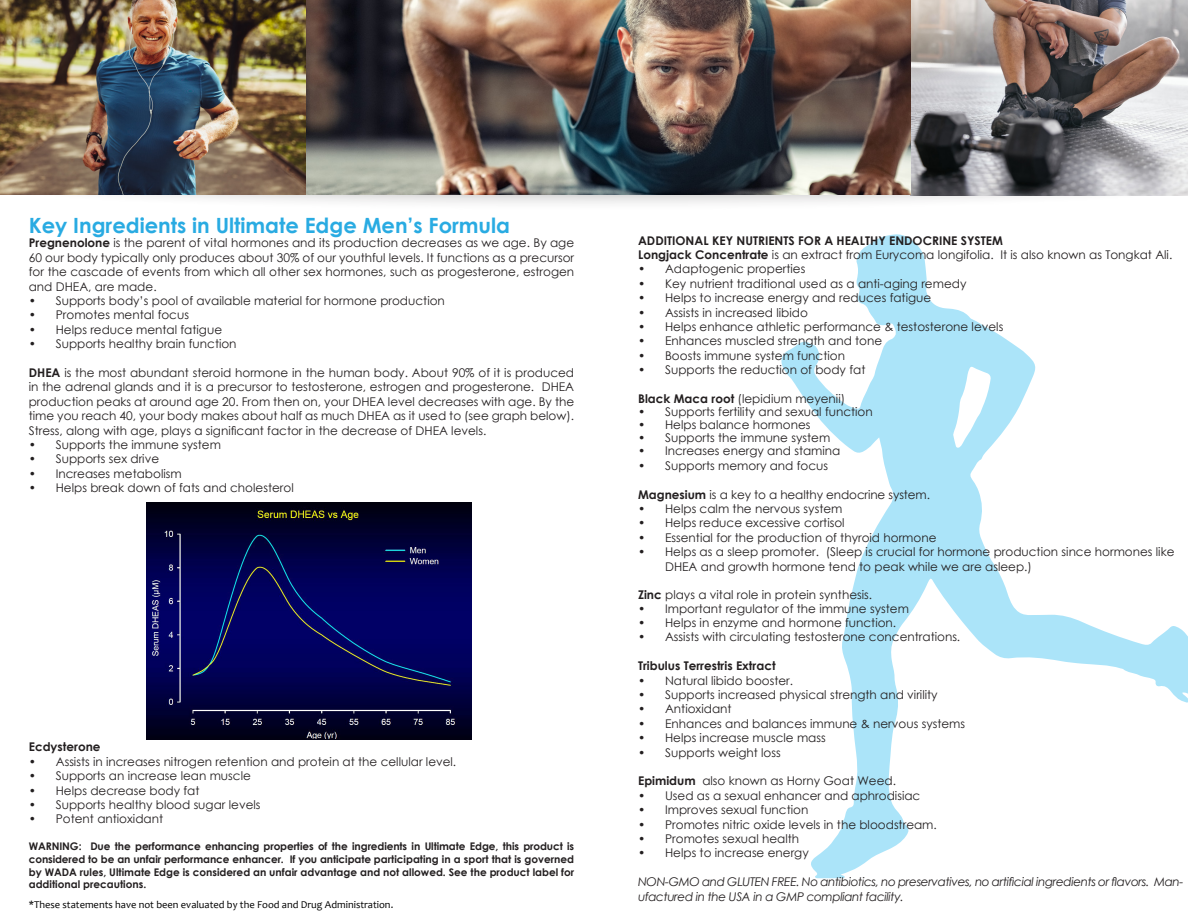
<style>
.page{position:relative;width:1188px;height:918px;background:#fff}
.page>*{position:absolute;margin:0;border:0;box-sizing:border-box;transform-origin:0 0}
.t1{font:700 21px "Century Gothic";color:#29abe2}
.t2{font:12px/14.4px "Century Gothic";color:#231f20;text-align:justify}
.t3{font:italic 12px/14.4px "Century Gothic";letter-spacing:-.03em;color:#231f20}
.t4{font:700 12px "Century Gothic";color:#231f20}
.t5{font:700 10.5px/12.6px "Century Gothic";color:#231f20;text-align:justify}
.t6{font:10.5px "Candara";color:#000}
.s1{font-weight:700}
</style>
<div class="page">
<svg style="left:781px;top:234px;width:407px;height:644px"></svg>
<div style="left:0;top:135px;width:1188px;height:77px;background:#231f20;opacity:.33"></div>
<img style="left:0;top:0;width:1188px;height:195px">
<img style="left:146px;top:502px;width:326px;height:237px">
<p class="t1" style="left:29px;top:209px;width:483px">Key Ingredients in Ultimate Edge Men’s Formula</p>
<p class="t2" style="left:29px;top:236px;width:547px"><span class="s1">Pregnenolone</span> is the parent of vital hormones and its production decreases as we age. By age 60 our body typically only produces about 30% of our youthful levels. It functions as a precursor for the cascade of events from which all other sex hormones, such as progesterone, estrogen and DHEA, are made.</p>
<p class="t2" style="left:29px;top:293px;width:418px">• Supports body’s pool of available material for hormone production</p>
<p class="t2" style="left:29px;top:308px;width:162px">• Promotes mental focus</p>
<p class="t2" style="left:29px;top:322px;width:195px">• Helps reduce mental fatigue</p>
<p class="t2" style="left:29px;top:336px;width:209px">• Supports healthy brain function</p>
<p class="t2" style="left:29px;top:365px;width:547px"><span class="s1">DHEA</span> is the most abundant steroid hormone in the human body. About 90% of it is produced in the adrenal glands and it is a precursor to testosterone, estrogen and progesterone. DHEA production peaks at around age 20. From then on, your DHEA level decreases with age. By the time you reach 40, your body makes about half as much DHEA as it used to (see graph below).<br>Stress, along with age, plays a significant factor in the decrease of DHEA levels.</p>
<p class="t2" style="left:29px;top:437px;width:194px">• Supports the immune system</p>
<p class="t2" style="left:29px;top:452px;width:132px">• Supports sex drive</p>
<p class="t2" style="left:29px;top:466px;width:154px">• Increases metabolism</p>
<p class="t2" style="left:29px;top:480px;width:266px">• Helps break down of fats and cholesterol</p>
<p class="t4" style="left:29px;top:738px;width:73px">Ecdysterone</p>
<p class="t2" style="left:29px;top:754px;width:429px">• Assists in increases nitrogen retention and protein at the cellular level.</p>
<p class="t2" style="left:29px;top:768px;width:224px">• Supports an increase lean muscle</p>
<p class="t2" style="left:29px;top:783px;width:172px">• Helps decrease body fat</p>
<p class="t2" style="left:29px;top:797px;width:233px">• Supports healthy blood sugar levels</p>
<p class="t2" style="left:29px;top:812px;width:136px">• Potent antioxidant</p>
<p class="t5" style="left:29px;top:840px;width:547px">WARNING: Due the performance enhancing properties of the ingredients in Ultimate Edge, this product is considered to be an unfair performance enhancer. If you anticipate participating in a sport that is governed by WADA rules, Ultimate Edge is considered an unfair advantage and not allowed. See the product label for additional precautions.</p>
<p class="t6" style="left:29px;top:898px;width:366px">*These statements have not been evaluated by the Food and Drug Administration.</p>
<p class="t4" style="left:638px;top:231px;width:366px">ADDITIONAL KEY NUTRIENTS FOR A HEALTHY ENDOCRINE SYSTEM</p>
<p class="t2" style="left:638px;top:247px;width:536px"><span class="s1">Longjack Concentrate</span> is an extract from Eurycoma longifolia. It is also known as Tongkat Ali.</p>
<p class="t2" style="left:638px;top:262px;width:169px">• Adaptogenic properties</p>
<p class="t2" style="left:638px;top:276px;width:330px">• Key nutrient traditional used as a anti-aging remedy</p>
<p class="t2" style="left:638px;top:290px;width:295px">• Helps to increase energy and reduces fatigue</p>
<p class="t2" style="left:638px;top:305px;width:171px">• Assists in increased libido</p>
<p class="t2" style="left:638px;top:319px;width:367px">• Helps enhance athletic performance &amp; testosterone levels</p>
<p class="t2" style="left:638px;top:334px;width:246px">• Enhances muscled strength and tone</p>
<p class="t2" style="left:638px;top:348px;width:208px">• Boosts immune system function</p>
<p class="t2" style="left:638px;top:362px;width:229px">• Supports the reduction of body fat</p>
<p class="t2" style="left:638px;top:391px;width:209px"><span class="s1">Black Maca root</span> (lepidium meyenii)</p>
<p class="t2" style="left:638px;top:404px;width:236px">• Supports fertility and sexual function</p>
<p class="t2" style="left:638px;top:417px;width:174px">• Helps balance hormones</p>
<p class="t2" style="left:638px;top:431px;width:194px">• Supports the immune system</p>
<p class="t2" style="left:638px;top:444px;width:204px">• Increases energy and stamina</p>
<p class="t2" style="left:638px;top:458px;width:192px">• Supports memory and focus</p>
<p class="t2" style="left:638px;top:487px;width:293px"><span class="s1">Magnesium</span> is a key to a healthy endocrine system.</p>
<p class="t2" style="left:638px;top:501px;width:206px">• Helps calm the nervous system</p>
<p class="t2" style="left:638px;top:516px;width:208px">• Helps reduce excessive cortisol</p>
<p class="t2" style="left:638px;top:530px;width:300px">• Essential for the production of thyroid hormone</p>
<p class="t2" style="left:665px;top:544px;width:511px;text-indent:-27px">• Helps as a sleep promoter. (Sleep is crucial for hormone production since hormones like<br>DHEA and growth hormone tend to peak while we are asleep.)</p>
<p class="t2" style="left:638px;top:588px;width:236px"><span class="s1">Zinc</span> plays a vital role in protein synthesis.</p>
<p class="t2" style="left:638px;top:601px;width:272px">• Important regulator of the immune system</p>
<p class="t2" style="left:638px;top:615px;width:260px">• Helps in enzyme and hormone function.</p>
<p class="t2" style="left:638px;top:630px;width:324px">• Assists with circulating testosterone concentrations.</p>
<p class="t4" style="left:638px;top:657px;width:139px">Tribulus Terrestris Extract</p>
<p class="t2" style="left:638px;top:673px;width:157px">• Natural libido booster.</p>
<p class="t2" style="left:638px;top:687px;width:301px">• Supports increased physical strength and virility</p>
<p class="t2" style="left:638px;top:702px;width:95px">• Antioxidant</p>
<p class="t2" style="left:638px;top:716px;width:329px">• Enhances and balances immune &amp; nervous systems</p>
<p class="t2" style="left:638px;top:730px;width:189px">• Helps increase muscle mass</p>
<p class="t2" style="left:638px;top:745px;width:144px">• Supports weight loss</p>
<p class="t2" style="left:638px;top:774px;width:259px"><span class="s1">Epimidum</span> also known as Horny Goat Weed.</p>
<p class="t2" style="left:638px;top:788px;width:284px">• Used as a sexual enhancer and aphrodisiac</p>
<p class="t2" style="left:638px;top:802px;width:172px">• Improves sexual function</p>
<p class="t2" style="left:638px;top:817px;width:300px">• Promotes nitric oxide levels in the bloodstream.</p>
<p class="t2" style="left:638px;top:831px;width:163px">• Promotes sexual health</p>
<p class="t2" style="left:638px;top:846px;width:172px">• Helps to increase energy</p>
<p class="t3" style="left:638px;top:874px;width:547px">NON-GMO and GLUTEN FREE. No antibiotics, no preservatives, no artificial ingredients or flavors. Man&shy;ufactured in the USA in a GMP compliant facility.</p>
</div>
